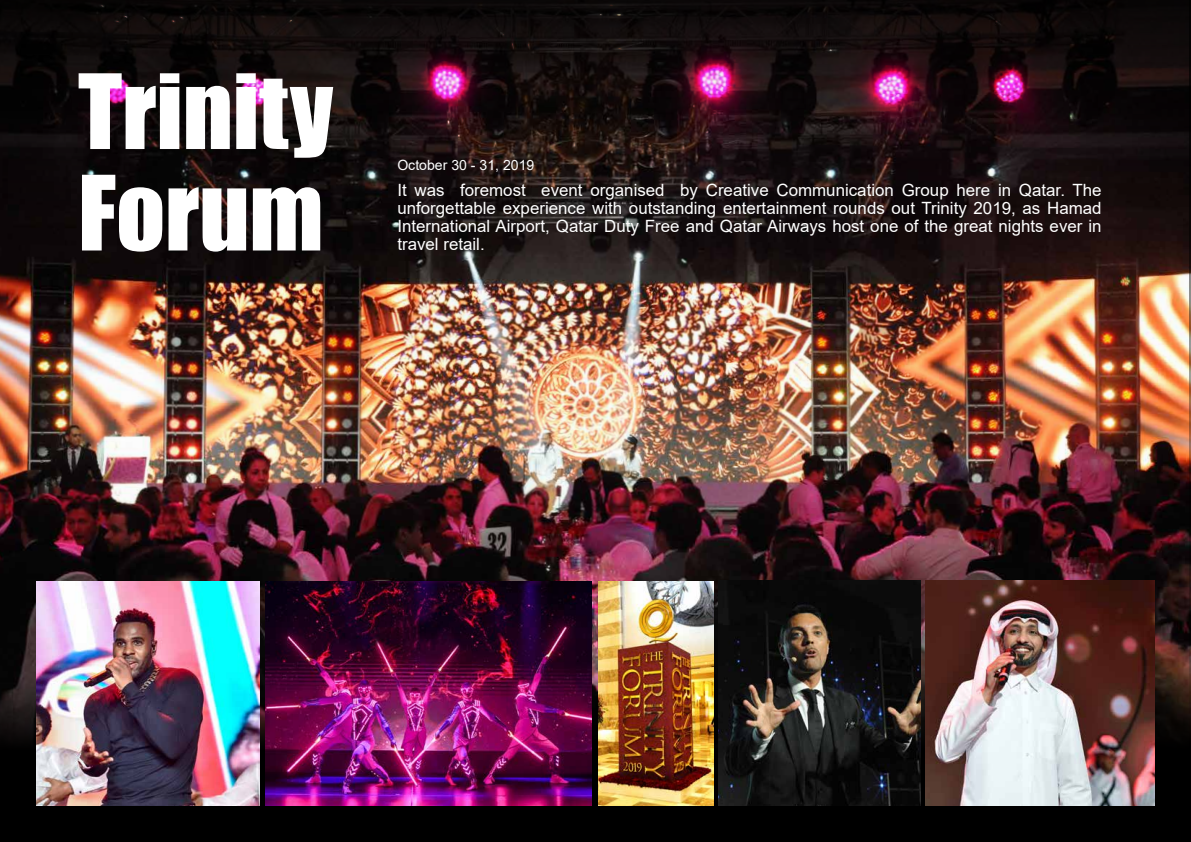
<style>
.page{position:relative;width:1191px;height:842px;background:#fff}
.page>*{position:absolute;margin:0;border:0;box-sizing:border-box;transform-origin:0 0}
.t1{font:95.8px/101.4px "Impact";color:#fff}
.t2{font:16.9px/18.3px "Arial";color:#fff;text-align:justify}
.t3{font:14.1px "Arial";color:#fff}
</style>
<div class="page">
<img style="left:0;top:337px;width:1189px;height:168px">
<img style="left:0;top:505px;width:1189px;height:337px">
<img style="left:0;top:0;width:1189px;height:337px">
<img style="left:719px;top:580px;width:201px;height:225px">
<img style="left:925px;top:580px;width:230px;height:226px">
<img style="left:36px;top:581px;width:223px;height:225px">
<img style="left:598px;top:581px;width:116px;height:225px">
<img style="left:265px;top:581px;width:327px;height:225px">
<hr style="left:1189px;top:0;width:2px;height:842px;background:#000">
<h1 class="t1" style="left:78px;top:58px;width:257px">Trinity<br>Forum</h1>
<p class="t3" style="left:397px;top:155px;width:139px">October 30 - 31, 2019</p>
<p class="t2" style="left:397px;top:180px;width:706px">It was foremost event organised by Creative Communication Group here in Qatar. The unforgettable experience with outstanding entertainment rounds out Trinity 2019, as Hamad International Airport, Qatar Duty Free and Qatar Airways host one of the great nights ever in travel retail.</p>
</div>
